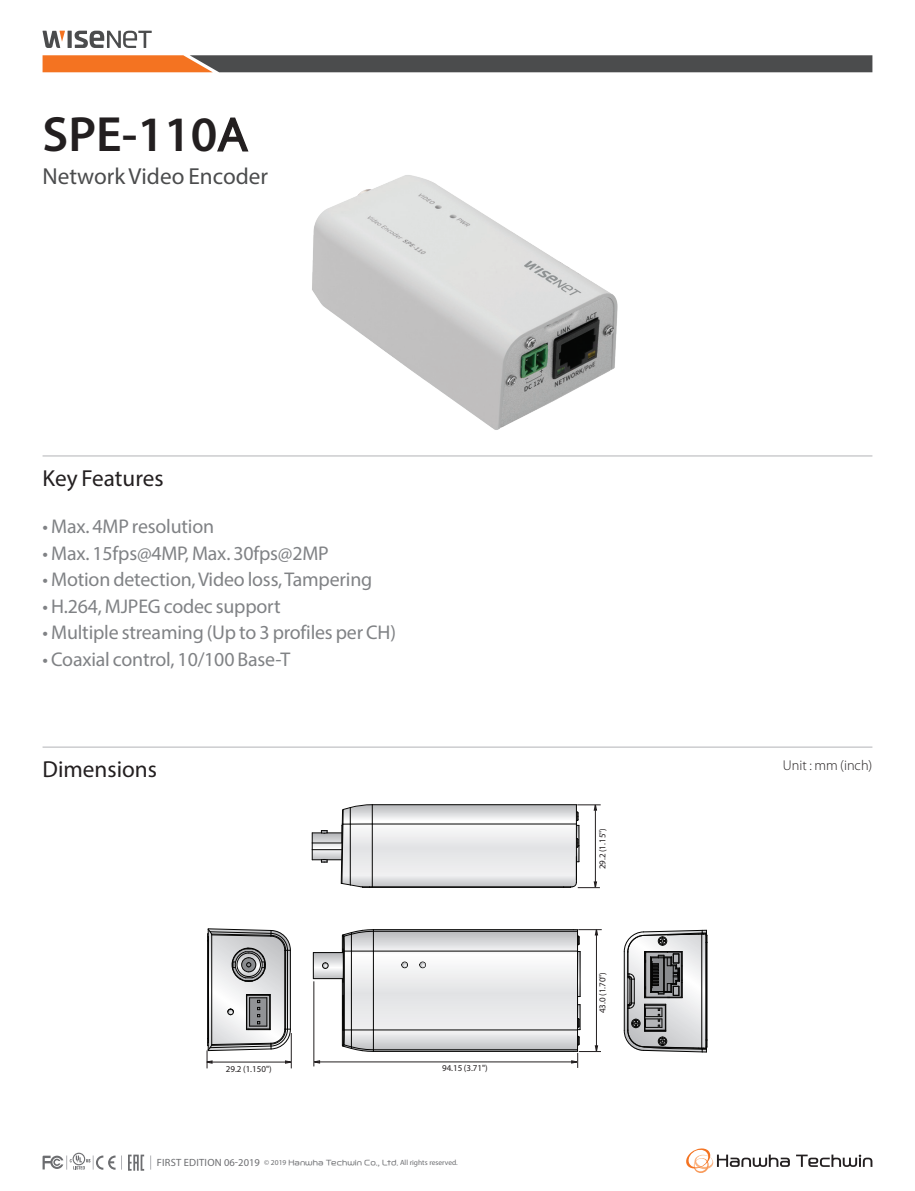
<style>
.page{position:relative;width:915px;height:1191px;background:#fff}
.page>*{position:absolute;margin:0;border:0;box-sizing:border-box;transform-origin:0 0}
.t1{font:600 49.65px "Myriad Pro";color:#231f20}
.t2{font:23.25px "Myriad Pro";color:#231f20}
.t3{font:23.25px "Myriad Pro";color:#4b4c4d}
.t4{font:19.95px "Myriad Pro";letter-spacing:-.01em;color:#808285}
.t5{font:300 14.25px "Myriad Pro";color:#231f20}
.t6{font:9px "Myriad Pro";color:#231f20}
.t7{font:7.5px "Myriad Pro";color:#6c6d70}
.s1{font-family:"MS P Gothic";font-weight:400;font-size:48.15px}
.s2{font-size:10.5px}
.s3{font-family:"Hanwha L OTF"}
</style>
<div class="page">
<hr style="left:43px;top:455px;width:829px;height:1px;background:#b2b3b7">
<hr style="left:43px;top:746px;width:829px;height:1px;background:#b2b3b7">
<svg style="left:121px;top:1155px;width:1px;height:14px"></svg>
<svg style="left:150px;top:1155px;width:1px;height:14px"></svg>
<svg style="left:42px;top:1152px;width:73px;height:17px"></svg>
<svg style="left:686px;top:1148px;width:103px;height:25px"></svg>
<svg style="left:796px;top:1154px;width:76px;height:12px"></svg>
<svg style="left:128px;top:1154px;width:16px;height:16px"></svg>
<svg style="left:43px;top:55px;width:829px;height:17px;background:#6e5749"></svg>
<div style="left:67px;top:31px;width:5px;height:17px;background:#4b4c4d"></div>
<svg style="left:75px;top:31px;width:77px;height:17px"></svg>
<svg style="left:42px;top:31px;width:23px;height:17px"></svg>
<img style="left:312px;top:175px;width:306px;height:255px">
<hr style="left:314px;top:1061px;width:173px;height:1px;background:#231f20">
<svg style="left:314px;top:1059px;width:7px;height:5px"></svg>
<hr style="left:313px;top:981px;width:1px;height:85px;background:#231f20">
<svg style="left:206px;top:928px;width:86px;height:140px"></svg>
<hr style="left:208px;top:941px;width:1px;height:97px;background:#050504">
<svg style="left:314px;top:953px;width:27px;height:25px"></svg>
<svg style="left:322px;top:962px;width:7px;height:7px"></svg>
<svg style="left:313px;top:953px;width:1px;height:25px"></svg>
<hr style="left:313px;top:978px;width:30px;height:1px;background:#050504">
<hr style="left:313px;top:952px;width:30px;height:1px;background:#050504">
<svg style="left:341px;top:929px;width:260px;height:139px"></svg>
<svg style="left:623px;top:929px;width:84px;height:123px"></svg>
<svg style="left:312px;top:804px;width:288px;height:85px"></svg>
<h1 class="t1" style="left:43px;top:103px;width:207px">SPE-110<span class="s1">A</span></h1>
<p class="t3" style="left:43px;top:162px;width:227px">Network Video Encoder</p>
<p class="t2" style="left:43px;top:464px;width:122px">Key Features</p>
<p class="t4" style="left:43px;top:514px;width:173px">• Max. 4MP resolution</p>
<p class="t4" style="left:43px;top:541px;width:287px">• Max. 15fps@4MP, Max. 30fps@2MP</p>
<p class="t4" style="left:43px;top:567px;width:331px">• Motion detection, Video loss, Tampering</p>
<p class="t4" style="left:43px;top:594px;width:239px">• H.264, MJPEG codec support</p>
<p class="t4" style="left:43px;top:620px;width:355px">• Multiple streaming (Up to 3 profiles per CH)</p>
<p class="t4" style="left:43px;top:647px;width:249px">• Coaxial control, 10/100 Base-T</p>
<p class="t2" style="left:43px;top:755px;width:116px">Dimensions</p>
<p class="t5" style="left:782px;top:757px;width:91px">Unit : mm (inch)</p>
<p class="t6" style="left:596px;top:869px;width:43px;rotate:-90deg">29.2 (1.15")</p>
<p class="t6" style="left:226px;top:1063px;width:47px">29.2 (1.150")</p>
<p class="t6" style="left:442px;top:1062px;width:47px">94.15 (3.71")</p>
<p class="t7" style="left:157px;top:1158px;width:302px"><span class="s2">FIRST EDITION 06-2019</span> © 2019 <span class="s3">Hanwha Techwin Co., Ltd.</span> All rights reserved.</p>
<p class="t6" style="left:596px;top:1013px;width:43px;rotate:-90deg">43.0 (1.70")</p>
</div>
